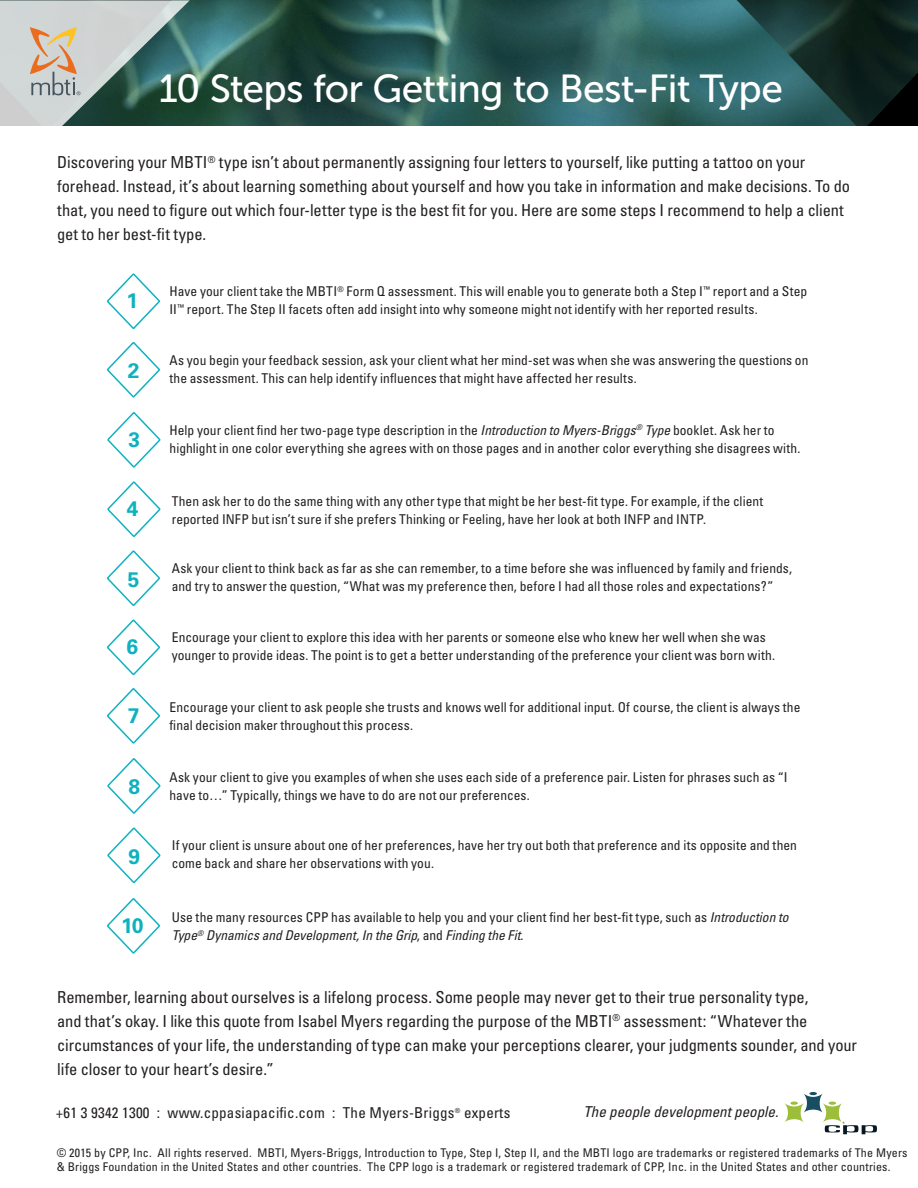
<style>
.page{position:relative;width:918px;height:1188px;background:#fff}
.page>*{position:absolute;margin:0;border:0;box-sizing:border-box;transform-origin:0 0}
.t1{font:39px "Museo Sans 500";letter-spacing:-.02em;color:#fff}
.t2{font:700 21px "Univers";color:#0eb2bf}
.t3{font:condensed 16.5px/24px "Univers";letter-spacing:-.005em;color:#231f20}
.t4{font:condensed 15px "Univers";letter-spacing:.015em;color:#231f20}
.t5{font:italic condensed 15px "Univers";color:#231f20}
.t6{font:condensed 13.5px/18px "Univers";letter-spacing:.005em;color:#231f20}
.t7{font:condensed 12px/14.4px "Univers";letter-spacing:.015em;color:#231f20}
.s1{font-style:italic}
</style>
<div class="page">
<img style="left:190px;top:0;width:728px;height:126px">
<svg style="left:785px;top:1092px;width:92px;height:42px"></svg>
<svg style="left:107px;top:273px;width:53px;height:56px"></svg>
<svg style="left:0;top:0;width:190px;height:126px;background:#99a7a1"></svg>
<svg style="left:107px;top:342px;width:53px;height:56px"></svg>
<svg style="left:107px;top:412px;width:54px;height:56px"></svg>
<svg style="left:107px;top:481px;width:54px;height:56px"></svg>
<svg style="left:107px;top:550px;width:53px;height:56px"></svg>
<svg style="left:107px;top:619px;width:53px;height:57px"></svg>
<svg style="left:107px;top:688px;width:53px;height:56px"></svg>
<svg style="left:107px;top:758px;width:54px;height:56px"></svg>
<svg style="left:107px;top:827px;width:54px;height:57px"></svg>
<svg style="left:107px;top:898px;width:53px;height:56px"></svg>
<p class="t1" style="left:159px;top:67px;width:626px">10 Steps for Getting to Best-Fit Type</p>
<p class="t3" style="left:57px;top:150px;width:794px">Discovering your MBTI<sup>®</sup> type isn’t about permanently assigning four letters to yourself, like putting a tattoo on your forehead. Instead, it’s about learning something about yourself and how you take in information and make decisions. To do that, you need to figure out which four-letter type is the best fit for you. Here are some steps I recommend to help a client get to her best-fit type.</p>
<p class="t2" style="left:126px;top:288px;width:13px">1</p>
<p class="t2" style="left:128px;top:359px;width:13px">2</p>
<p class="t2" style="left:128px;top:427px;width:13px">3</p>
<p class="t2" style="left:127px;top:497px;width:13px">4</p>
<p class="t2" style="left:128px;top:567px;width:13px">5</p>
<p class="t2" style="left:126px;top:635px;width:13px">6</p>
<p class="t2" style="left:128px;top:703px;width:13px">7</p>
<p class="t2" style="left:128px;top:775px;width:13px">8</p>
<p class="t2" style="left:128px;top:844px;width:13px">9</p>
<p class="t2" style="left:121px;top:913px;width:24px">10</p>
<p class="t6" style="left:170px;top:282px;width:639px">Have your client take the MBTI<sup>®</sup> Form Q assessment. This will enable you to generate both a Step I<sup>™</sup> report and a Step<br>II<sup>™</sup> report. The Step II facets often add insight into why someone might not identify with her reported results.</p>
<p class="t6" style="left:170px;top:351px;width:640px">As you begin your feedback session, ask your client what her mind-set was when she was answering the questions on</p>
<p class="t6" style="left:170px;top:369px;width:469px">the assessment. This can help identify influences that might have affected her results.</p>
<p class="t6" style="left:170px;top:421px;width:607px">Help your client find her two-page type description in the <span class="s1">Introduction to Myers-Briggs</span><sup>®</sup> <span class="s1">Type</span> booklet. Ask her to</p>
<p class="t6" style="left:170px;top:439px;width:633px">highlight in one color everything she agrees with on those pages and in another color everything she disagrees with.</p>
<p class="t6" style="left:172px;top:492px;width:593px">Then ask her to do the same thing with any other type that might be her best-fit type. For example, if the client reported INFP but isn’t sure if she prefers Thinking or Feeling, have her look at both INFP and INTP.</p>
<p class="t6" style="left:172px;top:559px;width:622px">Ask your client to think back as far as she can remember, to a time before she was influenced by family and friends,</p>
<p class="t6" style="left:172px;top:577px;width:603px">and try to answer the question, “What was my preference then, before I had all those roles and expectations?”</p>
<p class="t6" style="left:172px;top:628px;width:595px">Encourage your client to explore this idea with her parents or someone else who knew her well when she was</p>
<p class="t6" style="left:172px;top:646px;width:605px">younger to provide ideas. The point is to get a better understanding of the preference your client was born with.</p>
<p class="t6" style="left:170px;top:698px;width:632px">Encourage your client to ask people she trusts and knows well for additional input. Of course, the client is always the final decision maker throughout this process.</p>
<p class="t6" style="left:170px;top:768px;width:620px">Ask your client to give you examples of when she uses each side of a preference pair. Listen for phrases such as “I</p>
<p class="t6" style="left:170px;top:786px;width:362px">have to…” Typically, things we have to do are not our preferences.</p>
<p class="t6" style="left:172px;top:836px;width:627px">If your client is unsure about one of her preferences, have her try out both that preference and its opposite and then</p>
<p class="t6" style="left:172px;top:854px;width:264px">come back and share her observations with you.</p>
<p class="t6" style="left:172px;top:908px;width:618px">Use the many resources CPP has available to help you and your client find her best-fit type, such as <span class="s1">Introduction to<br>Type</span><sup>®</sup> <span class="s1">Dynamics and Development, In the Grip</span>, and <span class="s1">Finding the Fit</span>.</p>
<p class="t3" style="left:57px;top:985px;width:801px">Remember, learning about ourselves is a lifelong process. Some people may never get to their true personality type,<br>and that’s okay. I like this quote from Isabel Myers regarding the purpose of the MBTI<sup>®</sup> assessment: “Whatever the circumstances of your life, the understanding of type can make your perceptions clearer, your judgments sounder, and your life closer to your heart’s desire.”</p>
<p class="t4" style="left:56px;top:1103px;width:373px">800-624-1765 : www.cpp.com : The Myers-Briggs<sup>®</sup> experts</p>
<p class="t5" style="left:583px;top:1102px;width:196px">The people development people.</p>
<p class="t4" style="left:56px;top:1103px;width:456px">+61 3 9342 1300 : www.cppasiapacific.com : The Myers-Briggs<sup>®</sup> experts</p>
<p class="t7" style="left:57px;top:1145px;width:852px">© 2015 by CPP, Inc. All rights reserved. MBTI, Myers-Briggs, Introduction to Type, Step I, Step II, and the MBTI logo are trademarks or registered trademarks of The Myers &amp; Briggs Foundation in the United States and other countries. The CPP logo is a trademark or registered trademark of CPP, Inc. in the United States and other countries.</p>
</div>
